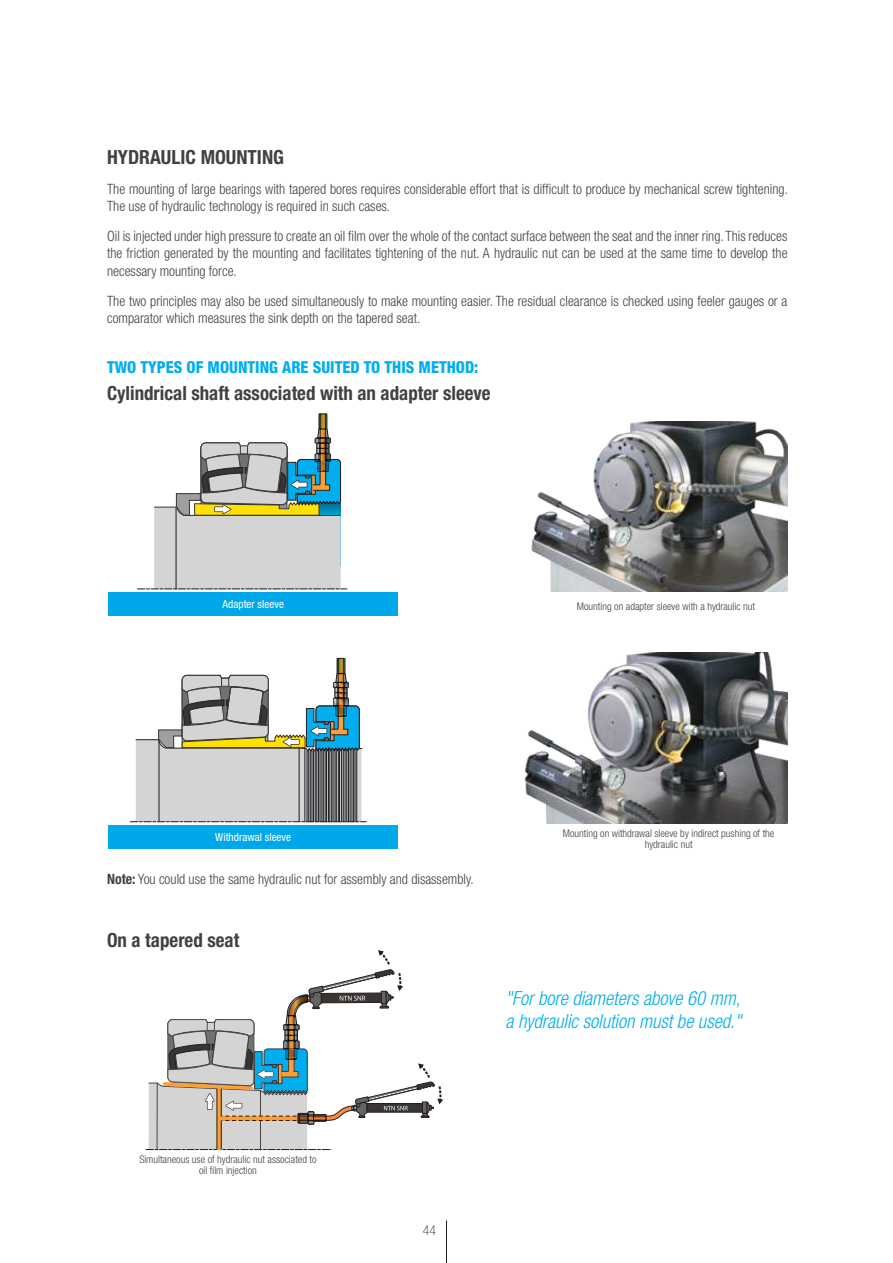
<style>
.page{position:relative;width:893px;height:1263px;background:#fff}
.page>*{position:absolute;margin:0;border:0;box-sizing:border-box;transform-origin:0 0}
.t1{font:700 condensed 19.5px "Helvetica Neue";color:#444041}
.t2{font:italic 300 condensed 19.5px/23.4px "Helvetica Neue LT Std";color:#00aeef}
.t3{font:800 condensed 16.5px "Helvetica Neue";color:#00aeef}
.t4{font:300 condensed 14.25px/17.2px "Helvetica Neue";color:#444041}
.t5{font:100 condensed 13.5px "Helvetica Neue";color:#241f1f}
.t6{font:condensed 11.25px "Helvetica Neue";color:#fff}
.t7{font:300 condensed 10.5px/10.5px "Helvetica Neue";color:#444041;text-align:center}
.s1{font-weight:700}
</style>
<div class="page">
<img style="left:531px;top:421px;width:256px;height:170px">
<img style="left:524px;top:653px;width:263px;height:170px">
<div style="left:109px;top:592px;width:289px;height:23px;background:#00a8ea"></div>
<svg style="left:137px;top:413px;width:210px;height:177px"></svg>
<div style="left:109px;top:825px;width:289px;height:23px;background:#00a8ea"></div>
<svg style="left:130px;top:658px;width:236px;height:164px"></svg>
<svg style="left:146px;top:950px;width:297px;height:200px"></svg>
<hr style="left:446px;top:1220px;width:1px;height:43px;background:#241f1f">
<h1 class="t1" style="left:107px;top:145px;width:178px">HYDRAULIC MOUNTING</h1>
<p class="t4" style="left:107px;top:180px;width:682px">The mounting of large bearings with tapered bores requires considerable effort that is difficult to produce by mechanical screw tightening.<br>The use of hydraulic technology is required in such cases.</p>
<p class="t4" style="left:107px;top:227px;width:682px;text-align:justify">Oil is injected under high pressure to create an oil film over the whole of the contact surface between the seat and the inner ring. This reduces the friction generated by the mounting and facilitates tightening of the nut. A hydraulic nut can be used at the same time to develop the necessary mounting force.</p>
<p class="t4" style="left:107px;top:292px;width:682px">The two principles may also be used simultaneously to make mounting easier. The residual clearance is checked using feeler gauges or a comparator which measures the sink depth on the tapered seat.</p>
<p class="t3" style="left:107px;top:356px;width:373px">TWO TYPES OF MOUNTING ARE SUITED TO THIS METHOD:</p>
<h1 class="t1" style="left:107px;top:381px;width:385px">Cylindrical shaft associated with an adapter sleeve</h1>
<p class="t6" style="left:222px;top:598px;width:63px">Adapter sleeve</p>
<p class="t7" style="left:577px;top:601px;width:180px">Mounting on adapter sleeve with a hydraulic nut</p>
<p class="t6" style="left:215px;top:831px;width:77px">Withdrawal sleeve</p>
<p class="t4" style="left:107px;top:871px;width:368px"><span class="s1">Note:</span> You could use the same hydraulic nut for assembly and disassembly.</p>
<h1 class="t1" style="left:107px;top:929px;width:134px">On a tapered seat</h1>
<p class="t7" style="left:563px;top:828px;width:213px">Mounting on withdrawal sleeve by indirect pushing of the hydraulic nut</p>
<h1 class="t2" style="left:505px;top:987px;width:237px">"For bore diameters above 60 mm, a hydraulic solution must be used."</h1>
<p class="t7" style="left:139px;top:1154px;width:179px">Simultaneous use of hydraulic nut associated to oil film injection</p>
<p class="t5" style="left:423px;top:1223px;width:14px">44</p>
</div>
